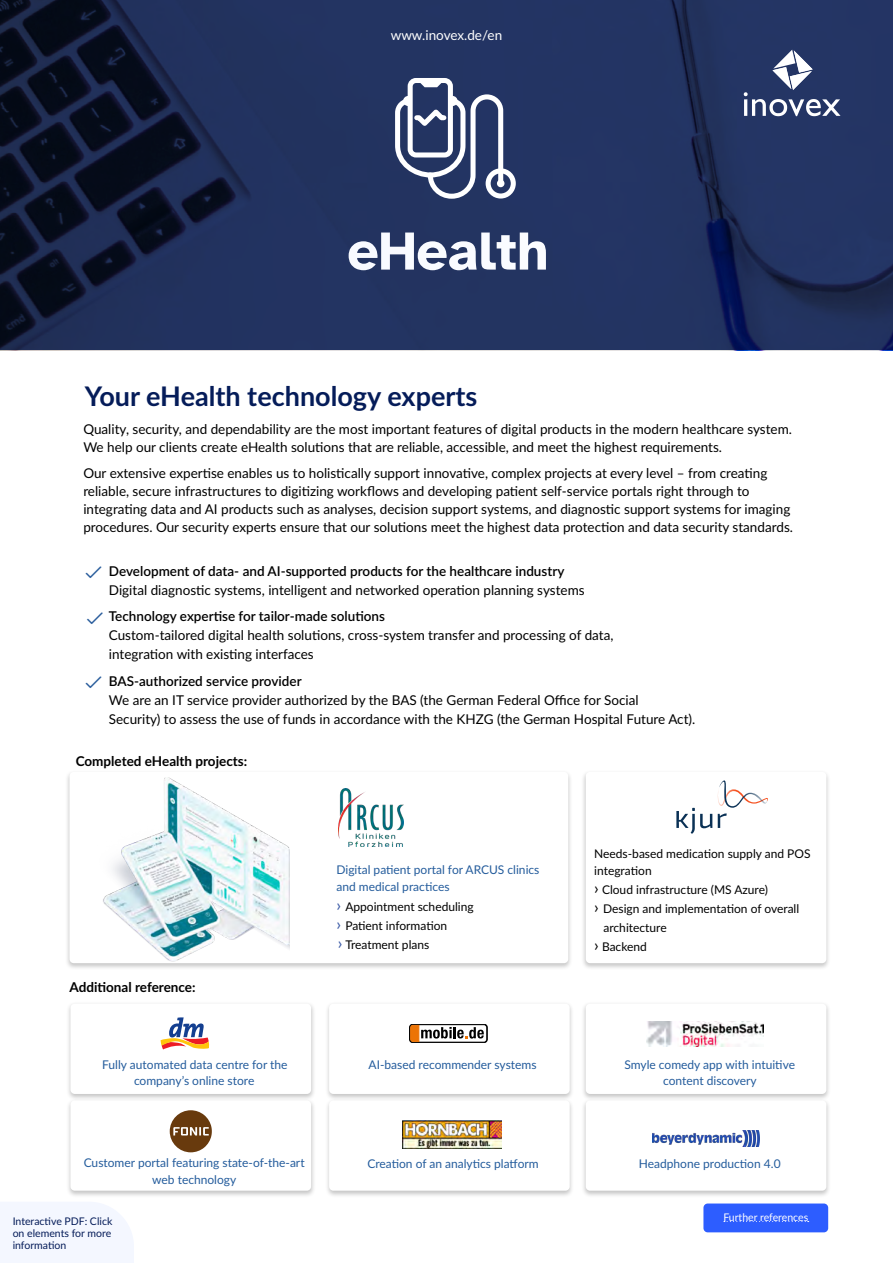
<style>
.page{position:relative;width:893px;height:1263px;background:#fff}
.page>*{position:absolute;margin:0;border:0;box-sizing:border-box;transform-origin:0 0}
.t1{font:700 55.5px "Atkinson Hyperlegible";color:#fff}
.t2{font:700 27px "Lato";color:#051c59}
.t3{font:13.5px/18px "Lato";color:#000}
.t4{font:600 13.5px "Lato";color:#000}
.t5{font:700 13.5px "Lato";color:#000}
.t6{font:13.5px "Lato";color:#fff}
.t7{font:12px/16.5px "Lato";color:#245c9c;text-align:center}
.t8{font:12px/19px "Lato";color:#000}
.t9{font:10.5px/12px "Lato";color:#051c59;text-align:justify}
.t10{font:10.5px "Lato";color:#fff}
.s1{font-weight:500;font-size:16.5px;color:#3d5ca7}
.s2{font-size:16.5px}
</style>
<div class="page">
<div style="left:581px;top:769px;width:250px;height:201px;background:#000;opacity:.23"></div>
<div style="left:586px;top:772px;width:240px;height:191px;background:#fff;border-radius:4px"></div>
<svg style="left:0;top:0;width:893px;height:350px;background:#1e2d56"></svg>
<div style="left:486px;top:168px;width:30px;height:31px;border:5px solid #fff;border-radius:50%"></div>
<div style="left:408px;top:78px;width:45px;height:79px;border:5px solid #fff;border-radius:6px"></div>
<svg style="left:395px;top:81px;width:111px;height:118px"></svg>
<svg style="left:744px;top:50px;width:96px;height:66px"></svg>
<div style="left:324px;top:1001px;width:250px;height:100px;background:#000;opacity:.23"></div>
<div style="left:329px;top:1004px;width:241px;height:90px;background:#fff;border-radius:4px"></div>
<svg style="left:411px;top:1026px;width:73px;height:15px"></svg>
<div style="left:409px;top:1024px;width:78px;height:19px;border:1px solid #000;border-radius:3px"></div>
<div style="left:581px;top:1001px;width:250px;height:100px;background:#000;opacity:.23"></div>
<div style="left:586px;top:1004px;width:240px;height:90px;background:#fff;border-radius:4px"></div>
<img style="left:646px;top:1022px;width:118px;height:24px">
<svg style="left:676px;top:780px;width:92px;height:54px"></svg>
<div style="left:66px;top:1001px;width:250px;height:100px;background:#000;opacity:.23"></div>
<div style="left:70px;top:1004px;width:241px;height:90px;background:#fff;border-radius:4px"></div>
<svg style="left:161px;top:1017px;width:48px;height:32px"></svg>
<div style="left:65px;top:769px;width:508px;height:201px;background:#000;opacity:.23"></div>
<div style="left:70px;top:772px;width:498px;height:191px;background:#fff;border-radius:4px"></div>
<img style="left:338px;top:789px;width:66px;height:57px">
<img style="left:75px;top:778px;width:214px;height:192px">
<div style="left:324px;top:1098px;width:250px;height:99px;background:#000;opacity:.23"></div>
<div style="left:329px;top:1100px;width:241px;height:91px;background:#fff;border-radius:4px"></div>
<img style="left:403px;top:1121px;width:98px;height:27px">
<div style="left:66px;top:1098px;width:250px;height:99px;background:#000;opacity:.23"></div>
<div style="left:70px;top:1100px;width:241px;height:91px;background:#fff;border-radius:4px"></div>
<svg style="left:170px;top:1110px;width:42px;height:42px"></svg>
<div style="left:581px;top:1098px;width:250px;height:99px;background:#000;opacity:.23"></div>
<div style="left:586px;top:1100px;width:240px;height:91px;background:#fff;border-radius:4px"></div>
<img style="left:653px;top:1130px;width:106px;height:17px">
<div style="left:0;top:1202px;width:134px;height:61px;background:#f4f7ff"></div>
<div style="left:703px;top:1203px;width:125px;height:29px;background:#2d5dff;border-radius:4px"></div>
<svg style="left:724px;top:1221px;width:85px;height:1px"></svg>
<p class="t6" style="left:391px;top:25px;width:113px">www.inovex.de/en</p>
<h1 class="t1" style="left:347px;top:218px;width:203px">eHealth</h1>
<h2 class="t2" style="left:85px;top:376px;width:394px">Your eHealth technology experts</h2>
<p class="t3" style="left:83px;top:419px;width:710px">Quality, security, and dependability are the most important features of digital products in the modern healthcare system.<br>We help our clients create eHealth solutions that are reliable, accessible, and meet the highest requirements.</p>
<p class="t3" style="left:83px;top:464px;width:711px">Our extensive expertise enables us to holistically support innovative, complex projects at every level – from creating reliable, secure infrastructures to digitizing workflows and developing patient self-service portals right through to integrating data and AI products such as analyses, decision support systems, and diagnostic support systems for imaging procedures. Our security experts ensure that our solutions meet the highest data protection and data security standards.</p>
<p class="t4" style="left:109px;top:561px;width:457px">Development of data- and AI-supported products for the healthcare industry</p>
<p class="t3" style="left:109px;top:580px;width:477px">Digital diagnostic systems, intelligent and networked operation planning systems</p>
<p class="t4" style="left:109px;top:607px;width:278px">Technology expertise for tailor-made solutions</p>
<p class="t3" style="left:109px;top:625px;width:506px;line-height:19px">Custom-tailored digital health solutions, cross-system transfer and processing of data, integration with existing interfaces</p>
<p class="t4" style="left:109px;top:671px;width:194px">BAS-authorized service provider</p>
<p class="t3" style="left:109px;top:690px;width:588px;line-height:19px">We are an IT service provider authorized by the BAS (the German Federal Office for Social<br>Security) to assess the use of funds in accordance with the KHZG (the German Hospital Future Act).</p>
<p class="t5" style="left:76px;top:751px;width:173px">Completed eHealth projects:</p>
<p class="t5" style="left:70px;top:977px;width:128px">Additional reference:</p>
<p class="t7" style="left:102px;top:1056px;width:187px">Fully automated data centre for the company’s online store</p>
<p class="t7" style="left:336px;top:861px;width:204px;text-align:left">Digital patient portal for ARCUS clinics and medical practices</p>
<p class="t8" style="left:336px;top:897px;width:139px"><span class="s1">›</span> Appointment scheduling <span class="s1">›</span> Patient information<br><span class="s1">›</span> Treatment plans</p>
<p class="t8" style="left:594px;top:845px;width:218px;line-height:16.5px">Needs-based medication supply and POS integration</p>
<p class="t8" style="left:594px;top:879px;width:175px"><span class="s2">›</span> Cloud infrastructure (MS Azure)</p>
<p class="t8" style="left:594px;top:898px;width:207px"><span class="s2">›</span> Design and implementation of overall</p>
<p class="t8" style="left:603px;top:917px;width:65px">architecture</p>
<p class="t8" style="left:594px;top:936px;width:54px"><span class="s2">›</span> Backend</p>
<p class="t7" style="left:369px;top:1055px;width:169px">AI-based recommender systems</p>
<p class="t7" style="left:624px;top:1056px;width:172px">Smyle comedy app with intuitive content discovery</p>
<p class="t7" style="left:84px;top:1154px;width:222px">Customer portal featuring state-of-the-art</p>
<p class="t7" style="left:367px;top:1155px;width:173px">Creation of an analytics platform</p>
<p class="t7" style="left:152px;top:1170px;width:86px">web technology</p>
<p class="t9" style="left:13px;top:1215px;width:101px">Interactive PDF: Click on elements for more information</p>
<p class="t7" style="left:639px;top:1155px;width:143px">Headphone production 4.0</p>
<p class="t10" style="left:723px;top:1210px;width:86px">Further references</p>
</div>
